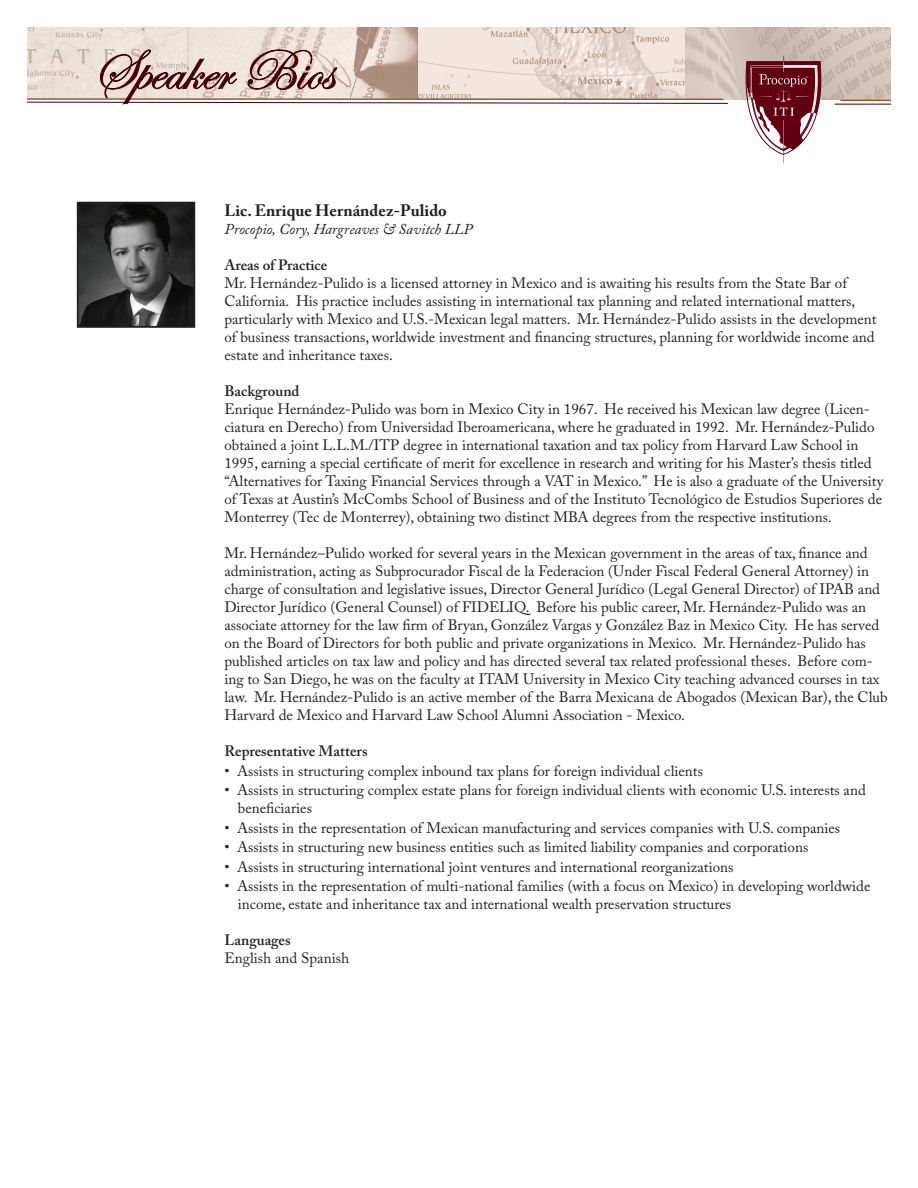
<style>
.page{position:relative;width:918px;height:1188px;background:#fff}
.page>*{position:absolute;margin:0;border:0;box-sizing:border-box;transform-origin:0 0}
.t1{font:57.9px "Edwardian Script ITC";color:#470005}
.t2{font:700 16.5px "Adobe Caslon Pro";color:#231f20}
.t3{font:15px/18px "Adobe Caslon Pro";color:#231f20}
.t4{font:600 15px "Adobe Caslon Pro";color:#231f20}
.t5{font:italic 15px "Adobe Caslon Pro";color:#231f20}
</style>
<div class="page">
<img style="left:27px;top:27px;width:864px;height:72px">
<img style="left:188px;top:27px;width:1px;height:22px">
<img style="left:417px;top:27px;width:1px;height:72px">
<hr style="left:840px;top:100px;width:51px;height:1px;background:#915e2d">
<hr style="left:835px;top:104px;width:56px;height:1px;background:#470005">
<svg style="left:27px;top:49px;width:702px;height:56px;background:#dac8c0"></svg>
<svg style="left:744px;top:56px;width:78px;height:107px"></svg>
<svg style="left:77px;top:202px;width:118px;height:126px;background:#3f403f"></svg>
<div style="left:78px;top:203px;width:116px;height:124px;border:1px solid #231f20"></div>
<h1 class="t1" style="left:93px;top:39px;width:242px">Speaker Bios</h1>
<p class="t2" style="left:224px;top:201px;width:224px">Lic. Enrique Hernández-Pulido</p>
<p class="t5" style="left:224px;top:220px;width:249px">Procopio, Cory, Hargreaves &amp; Savitch LLP</p>
<p class="t4" style="left:224px;top:256px;width:104px">Areas of Practice</p>
<p class="t3" style="left:224px;top:274px;width:654px">Mr. Hernández-Pulido is a licensed attorney in Mexico and is awaiting his results from the State Bar of California. His practice includes assisting in international tax planning and related international matters, particularly with Mexico and U.S.-Mexican legal matters. Mr. Hernández-Pulido assists in the development of business transactions, worldwide investment and financing structures, planning for worldwide income and estate and inheritance taxes.</p>
<p class="t4" style="left:224px;top:382px;width:77px">Background</p>
<p class="t3" style="left:224px;top:400px;width:660px">Enrique Hernández-Pulido was born in Mexico City in 1967. He received his Mexican law degree (Licen&shy;ciatura en Derecho) from Universidad Iberoamericana, where he graduated in 1992. Mr. Hernández-Pulido obtained a joint L.L.M./ITP degree in international taxation and tax policy from Harvard Law School in 1995, earning a special certificate of merit for excellence in research and writing for his Master’s thesis titled “Alternatives for Taxing Financial Services through a VAT in Mexico.” He is also a graduate of the University of Texas at Austin’s McCombs School of Business and of the Instituto Tecnológico de Estudios Superiores de Monterrey (Tec de Monterrey), obtaining two distinct MBA degrees from the respective institutions.</p>
<p class="t3" style="left:224px;top:544px;width:665px">Mr. Hernández–Pulido worked for several years in the Mexican government in the areas of tax, finance and administration, acting as Subprocurador Fiscal de la Federacion (Under Fiscal Federal General Attorney) in charge of consultation and legislative issues, Director General Jurídico (Legal General Director) of IPAB and Director Jurídico (General Counsel) of FIDELIQ. Before his public career, Mr. Hernández-Pulido was an associate attorney for the law firm of Bryan, González Vargas y González Baz in Mexico City. He has served on the Board of Directors for both public and private organizations in Mexico. Mr. Hernández-Pulido has published articles on tax law and policy and has directed several tax related professional theses. Before com&shy;ing to San Diego, he was on the faculty at ITAM University in Mexico City teaching advanced courses in tax law. Mr. Hernández-Pulido is an active member of the Barra Mexicana de Abogados (Mexican Bar), the Club Harvard de Mexico and Harvard Law School Alumni Association - Mexico.</p>
<p class="t4" style="left:224px;top:742px;width:145px">Representative Matters</p>
<p class="t3" style="left:224px;top:761px;width:480px">• Assists in structuring complex inbound tax plans for foreign individual clients</p>
<p class="t3" style="left:238px;top:781px;width:629px;text-indent:-13px">• Assists in structuring complex estate plans for foreign individual clients with economic U.S. interests and beneficiaries</p>
<p class="t3" style="left:224px;top:818px;width:617px">• Assists in the representation of Mexican manufacturing and services companies with U.S. companies</p>
<p class="t3" style="left:224px;top:838px;width:585px">• Assists in structuring new business entities such as limited liability companies and corporations</p>
<p class="t3" style="left:224px;top:857px;width:511px">• Assists in structuring international joint ventures and international reorganizations</p>
<p class="t3" style="left:238px;top:877px;width:634px;text-indent:-13px">• Assists in the representation of multi-national families (with a focus on Mexico) in developing worldwide income, estate and inheritance tax and international wealth preservation structures</p>
<p class="t4" style="left:224px;top:931px;width:68px">Languages</p>
<p class="t3" style="left:224px;top:949px;width:126px">English and Spanish</p>
</div>
